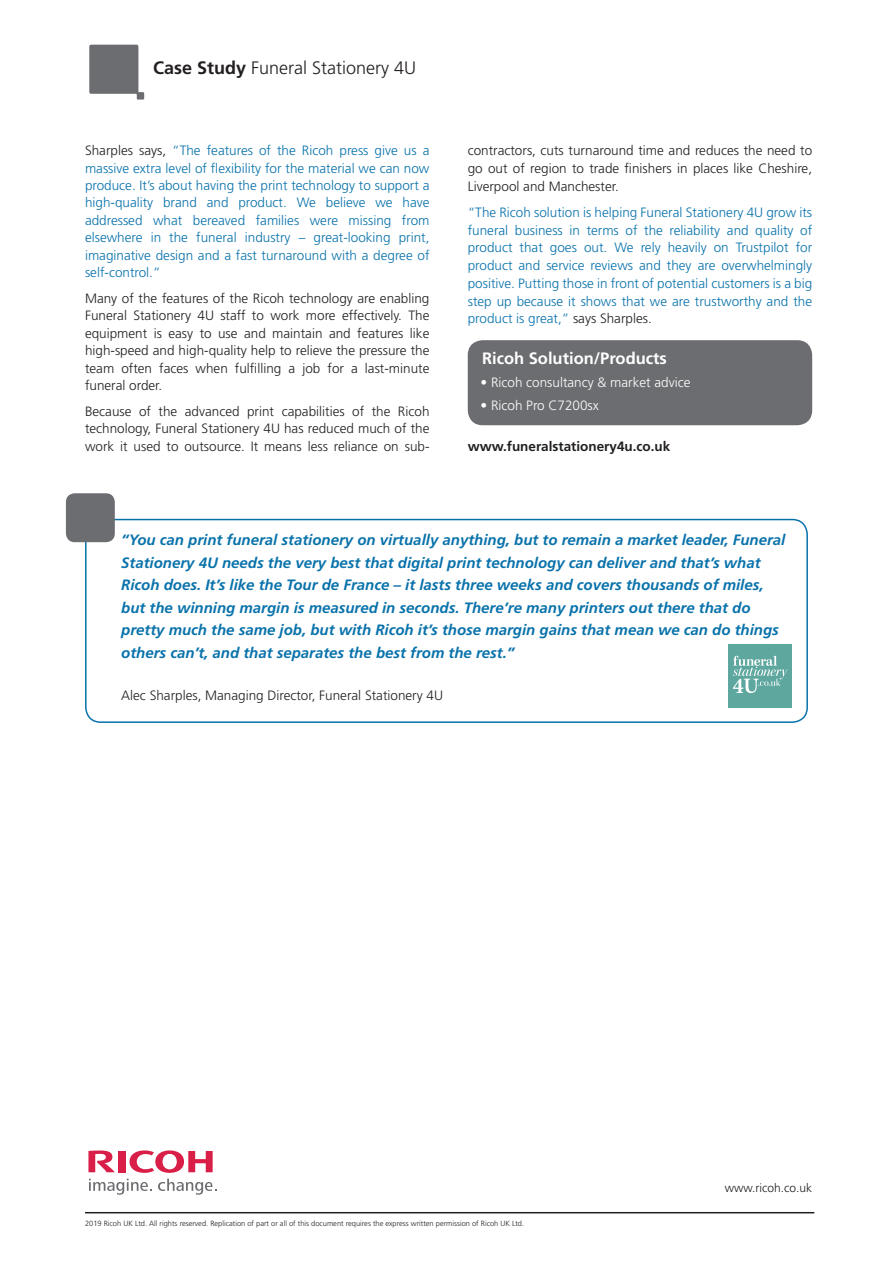
<style>
.page{position:relative;width:893px;height:1263px;background:#fff}
.page>*{position:absolute;margin:0;border:0;box-sizing:border-box;transform-origin:0 0}
.t1{font:300 18px "Frutiger";color:#231f20}
.t2{font:700 16.5px "Frutiger";color:#fff}
.t3{font:italic 700 15px/22.5px "Frutiger";color:#0972ab}
.t4{font:300 13.5px/17.4px "Frutiger";color:#0972ab;text-align:justify}
.t5{font:300 13.5px/17.4px "Frutiger";color:#231f20;text-align:justify}
.t6{font:300 13.5px "Frutiger";color:#fff}
.t7{font:700 13.5px "Frutiger";color:#231f20}
.t8{font:300 12px "Frutiger";color:#231f20}
.t9{font:300 7.5px "Frutiger";color:#231f20}
.s1{font-weight:700}
.s2{color:#231f20}
</style>
<div class="page">
<hr style="left:85px;top:1212px;width:729px;height:1px;background:#231f20">
<svg style="left:130px;top:1150px;width:83px;height:23px"></svg>
<div style="left:118px;top:1151px;width:7px;height:21px;background:#d91e47"></div>
<svg style="left:88px;top:1150px;width:27px;height:22px"></svg>
<svg style="left:89px;top:1179px;width:63px;height:16px"></svg>
<svg style="left:158px;top:1179px;width:58px;height:16px"></svg>
<svg style="left:89px;top:45px;width:55px;height:55px"></svg>
<div style="left:85px;top:519px;width:723px;height:204px;border:2px solid #0972ab;border-radius:15px"></div>
<div style="left:66px;top:493px;width:49px;height:49px;background:#6c6d70;border-radius:9px"></div>
<div style="left:468px;top:340px;width:344px;height:85px;background:#6c6d70;border-radius:15px"></div>
<img style="left:729px;top:645px;width:63px;height:63px">
<h1 class="t1" style="left:153px;top:57px;width:265px"><span class="s1">Case Study</span> Funeral Stationery 4U</h1>
<p class="t4" style="left:85px;top:142px;width:346px"><span class="s2">Sharples says,</span> “The features of the Ricoh press give us a massive extra level of flexibility for the material we can now produce. It’s about having the print technology to support a high-quality brand and product. We believe we have addressed what bereaved families were missing from elsewhere in the funeral industry – great-looking print, imaginative design and a fast turnaround with a degree of self-control.”</p>
<p class="t5" style="left:85px;top:290px;width:346px">Many of the features of the Ricoh technology are enabling Funeral Stationery 4U staff to work more effectively. The equipment is easy to use and maintain and features like high-speed and high-quality help to relieve the pressure the team often faces when fulfilling a job for a last-minute funeral order.</p>
<p class="t5" style="left:85px;top:403px;width:346px">Because of the advanced print capabilities of the Ricoh technology, Funeral Stationery 4U has reduced much of the work it used to outsource. It means less reliance on sub-</p>
<p class="t5" style="left:468px;top:142px;width:346px">contractors, cuts turnaround time and reduces the need to go out of region to trade finishers in places like Cheshire, Liverpool and Manchester.</p>
<p class="t4" style="left:468px;top:203px;width:346px">“The Ricoh solution is helping Funeral Stationery 4U grow its funeral business in terms of the reliability and quality of product that goes out. We rely heavily on Trustpilot for product and service reviews and they are overwhelmingly positive. Putting those in front of potential customers is a big step up because it shows that we are trustworthy and the product is great,” <span class="s2">says Sharples.</span></p>
<p class="t2" style="left:482px;top:349px;width:186px">Ricoh Solution/Products</p>
<p class="t6" style="left:480px;top:375px;width:212px">• Ricoh consultancy &amp; market advice</p>
<p class="t6" style="left:480px;top:397px;width:120px">• Ricoh Pro C7200sx</p>
<p class="t7" style="left:468px;top:438px;width:204px">www.funeralstationery4u.co.uk</p>
<p class="t3" style="left:121px;top:529px;width:666px">“You can print funeral stationery on virtually anything, but to remain a market leader, Funeral Stationery 4U needs the very best that digital print technology can deliver and that’s what Ricoh does. It’s like the Tour de France – it lasts three weeks and covers thousands of miles, but the winning margin is measured in seconds. There’re many printers out there that do pretty much the same job, but with Ricoh it’s those margin gains that mean we can do things others can’t, and that separates the best from the rest.”</p>
<p class="t5" style="left:121px;top:686px;width:323px">Alec Sharples, Managing Director, Funeral Stationery 4U</p>
<p class="t9" style="left:85px;top:1219px;width:441px">2019 Ricoh UK Ltd. All rights reserved. Replication of part or all of this document requires the express written permission of Ricoh UK Ltd.</p>
<p class="t8" style="left:725px;top:1181px;width:89px">www.ricoh.co.uk</p>
</div>
